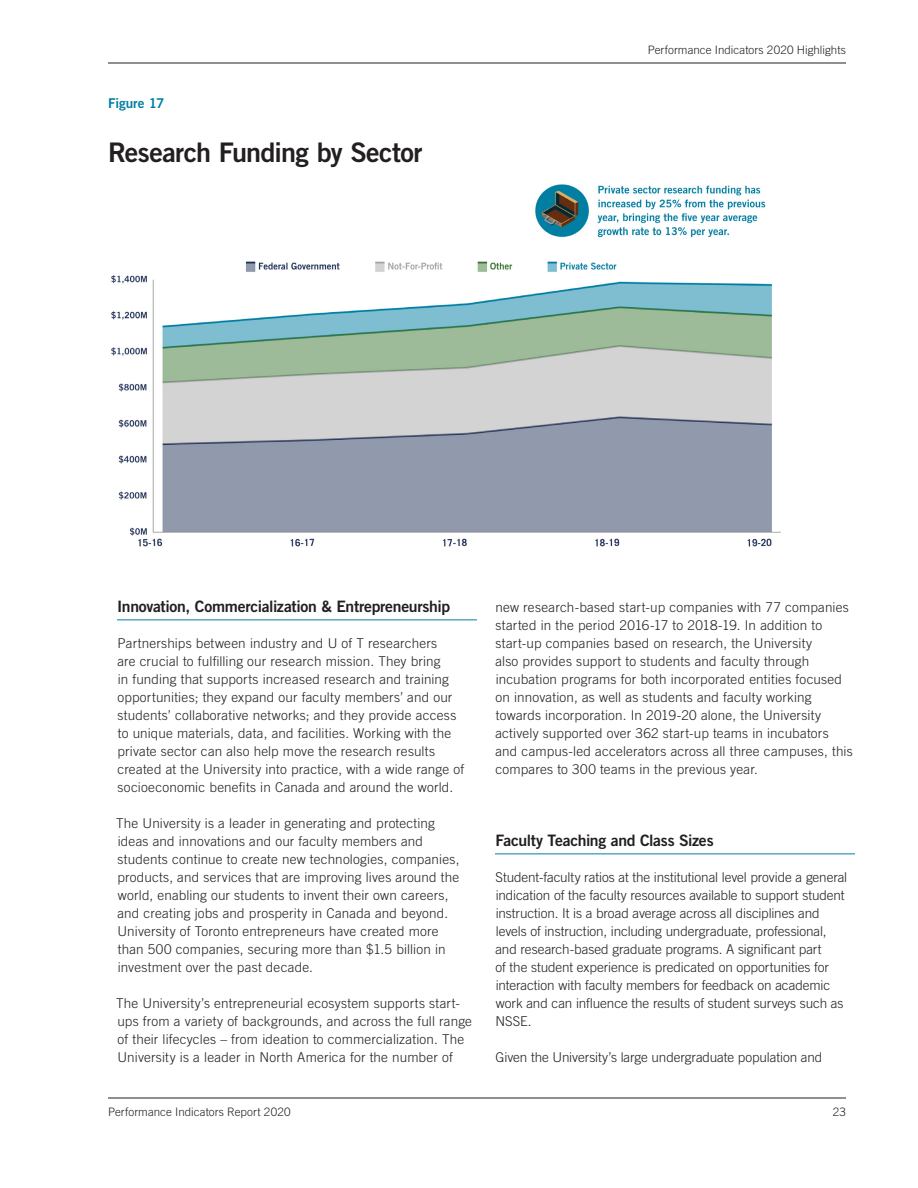
<style>
.page{position:relative;width:918px;height:1188px;background:#fff}
.page>*{position:absolute;margin:0;border:0;box-sizing:border-box;transform-origin:0 0}
.t1{font:27px "Trade Gothic LT Std Bd 2";letter-spacing:-.025em;color:#231f20}
.t2{font:15.75px "Trade Gothic LT Std Bd 2";letter-spacing:-.02em;color:#231f20}
.t3{font:300 13.5px/18px "Trade Gothic LT Std";letter-spacing:.01em;color:#231f20}
.t4{font:13.5px "Trade Gothic LT Std Bd 2";letter-spacing:-.005em;color:#007fa5}
.t5{font:300 11.7px "Trade Gothic LT Std";letter-spacing:.005em;color:#231f20}
</style>
<div class="page">
<hr style="left:117px;top:620px;width:360px;height:1px;background:#007fa5">
<hr style="left:495px;top:854px;width:360px;height:1px;background:#007fa5">
<img style="left:111px;top:184px;width:670px;height:363px">
<hr style="left:108px;top:63px;width:738px;height:1px;background:#231f20">
<hr style="left:108px;top:1098px;width:738px;height:1px;background:#231f20">
<h4 class="t4" style="left:108px;top:95px;width:58px">Figure 17</h4>
<h2 class="t1" style="left:108px;top:136px;width:316px">Research Funding by Sector</h2>
<p class="t5" style="left:648px;top:43px;width:200px">Performance Indicators 2020 Highlights</p>
<h3 class="t2" style="left:117px;top:597px;width:334px">Innovation, Commercialization &amp; Entrepreneurship</h3>
<p class="t3" style="left:117px;top:634px;width:348px">Partnerships between industry and U of T researchers<br>are crucial to fulfilling our research mission. They bring<br>in funding that supports increased research and training opportunities; they expand our faculty members’ and our students’ collaborative networks; and they provide access to unique materials, data, and facilities. Working with the private sector can also help move the research results created at the University into practice, with a wide range of socioeconomic benefits in Canada and around the world.</p>
<p class="t3" style="left:116px;top:814px;width:345px">The University is a leader in generating and protecting ideas and innovations and our faculty members and students continue to create new technologies, companies, products, and services that are improving lives around the world, enabling our students to invent their own careers, and creating jobs and prosperity in Canada and beyond.<br>University of Toronto entrepreneurs have created more than 500 companies, securing more than $1.5 billion in investment over the past decade.</p>
<p class="t3" style="left:116px;top:994px;width:357px">The University’s entrepreneurial ecosystem supports start&shy;ups from a variety of backgrounds, and across the full range of their lifecycles – from ideation to commercialization. The University is a leader in North America for the number of</p>
<p class="t3" style="left:495px;top:598px;width:359px">new research-based start-up companies with 77 companies started in the period 2016-17 to 2018-19. In addition to start-up companies based on research, the University<br>also provides support to students and faculty through incubation programs for both incorporated entities focused on innovation, as well as students and faculty working towards incorporation. In 2019-20 alone, the University actively supported over 362 start-up teams in incubators and campus-led accelerators across all three campuses, this compares to 300 teams in the previous year.</p>
<h3 class="t2" style="left:496px;top:831px;width:220px">Faculty Teaching and Class Sizes</h3>
<p class="t3" style="left:495px;top:868px;width:353px">Student-faculty ratios at the institutional level provide a general indication of the faculty resources available to support student instruction. It is a broad average across all disciplines and levels of instruction, including undergraduate, professional, and research-based graduate programs. A significant part<br>of the student experience is predicated on opportunities for interaction with faculty members for feedback on academic work and can influence the results of student surveys such as NSSE.</p>
<p class="t3" style="left:496px;top:1048px;width:328px">Given the University’s large undergraduate population and</p>
<p class="t5" style="left:108px;top:1105px;width:184px">Performance Indicators Report 2020</p>
<p class="t5" style="left:833px;top:1105px;width:15px">23</p>
</div>
